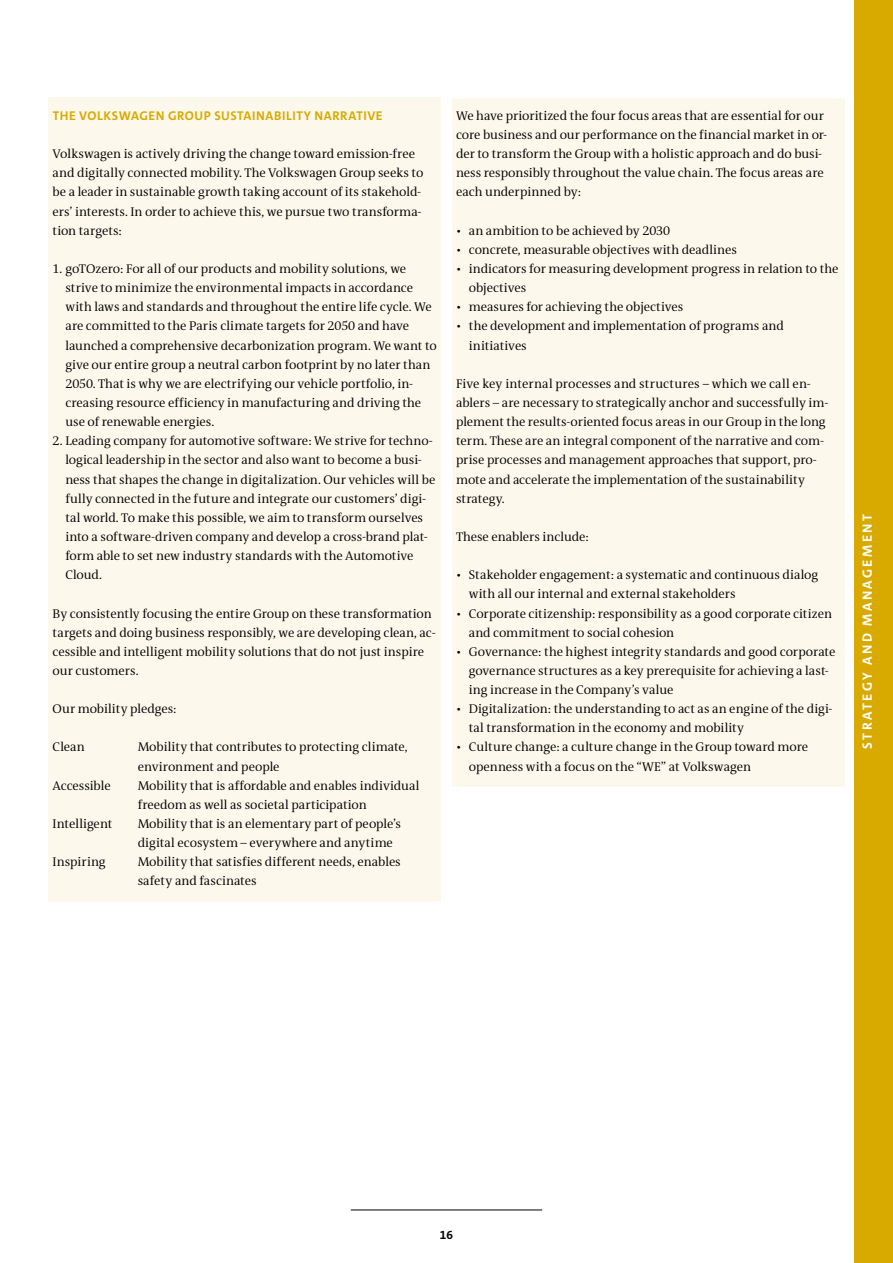
<style>
.page{position:relative;width:893px;height:1263px;background:#fff}
.page>*{position:absolute;margin:0;border:0;box-sizing:border-box;transform-origin:0 0}
.t1{font:700 13.5px "VWAG The Sans";letter-spacing:.175em;color:#fff}
.t2{font:12.75px/19.2px "VWAG The Antiqua";color:#000}
.t3{font:700 12.75px "VWAG The Sans";letter-spacing:.045em;color:#d8aa00}
.t4{font:700 12px "VWAG The Sans";color:#000}
</style>
<div class="page">
<div style="left:48px;top:98px;width:393px;height:38px;background:#fcf8eb"></div>
<div style="left:48px;top:136px;width:393px;height:115px;background:#fcf8eb"></div>
<div style="left:48px;top:251px;width:393px;height:191px;background:#fcf8eb"></div>
<div style="left:48px;top:423px;width:393px;height:172px;background:#fcf8eb"></div>
<div style="left:48px;top:595px;width:393px;height:96px;background:#fcf8eb"></div>
<div style="left:48px;top:691px;width:393px;height:38px;background:#fcf8eb"></div>
<div style="left:48px;top:729px;width:393px;height:58px;background:#fcf8eb"></div>
<div style="left:48px;top:767px;width:393px;height:58px;background:#fcf8eb"></div>
<div style="left:48px;top:806px;width:393px;height:57px;background:#fcf8eb"></div>
<div style="left:48px;top:844px;width:393px;height:57px;background:#fcf8eb"></div>
<div style="left:452px;top:98px;width:393px;height:115px;background:#fcf8eb"></div>
<div style="left:452px;top:213px;width:393px;height:38px;background:#fcf8eb"></div>
<div style="left:452px;top:251px;width:393px;height:57px;background:#fcf8eb"></div>
<div style="left:452px;top:308px;width:393px;height:58px;background:#fcf8eb"></div>
<div style="left:452px;top:366px;width:393px;height:153px;background:#fcf8eb"></div>
<div style="left:452px;top:519px;width:393px;height:38px;background:#fcf8eb"></div>
<div style="left:452px;top:557px;width:393px;height:57px;background:#fcf8eb"></div>
<div style="left:452px;top:595px;width:393px;height:58px;background:#fcf8eb"></div>
<div style="left:452px;top:633px;width:393px;height:77px;background:#fcf8eb"></div>
<div style="left:452px;top:691px;width:393px;height:57px;background:#fcf8eb"></div>
<div style="left:452px;top:729px;width:393px;height:58px;background:#fcf8eb"></div>
<hr style="left:351px;top:1209px;width:191px;height:1px;background:#000">
<div style="left:855px;top:0;width:38px;height:1263px;background:#d8aa00"></div>
<p class="t3" style="left:53px;top:107px;width:332px">THE VOLKSWAGEN GROUP SUSTAINABILITY NARRATIVE</p>
<p class="t2" style="left:53px;top:144px;width:372px">Volkswagen is actively driving the change toward emission-free and digitally connected mobility. The Volkswagen Group seeks to be a leader in sustainable growth taking account of its stakehold&shy;ers’ interests. In order to achieve this, we pursue two transforma&shy;tion targets:</p>
<p class="t2" style="left:65px;top:259px;width:373px;text-indent:-13px">1. goTOzero: For all of our products and mobility solutions, we strive to minimize the environmental impacts in accordance with laws and standards and throughout the entire life cycle. We are committed to the Paris climate targets for 2050 and have launched a comprehensive decarbonization program. We want to give our entire group a neutral carbon footprint by no later than 2050. That is why we are electrifying our vehicle portfolio, in&shy;creasing resource efficiency in manufacturing and driving the use of renewable energies.</p>
<p class="t2" style="left:65px;top:431px;width:371px;text-indent:-13px">2. Leading company for automotive software: We strive for techno&shy;logical leadership in the sector and also want to become a busi&shy;ness that shapes the change in digitalization. Our vehicles will be fully connected in the future and integrate our customers’ digi&shy;tal world. To make this possible, we aim to transform ourselves into a software-driven company and develop a cross-brand plat&shy;form able to set new industry standards with the Automotive Cloud.</p>
<p class="t2" style="left:53px;top:604px;width:385px">By consistently focusing the entire Group on these transformation targets and doing business responsibly, we are developing clean, ac&shy;cessible and intelligent mobility solutions that do not just inspire our customers.</p>
<p class="t2" style="left:53px;top:699px;width:125px">Our mobility pledges:</p>
<p class="t2" style="left:53px;top:738px;width:34px">Clean</p>
<p class="t2" style="left:138px;top:738px;width:272px">Mobility that contributes to protecting climate, environment and people</p>
<p class="t2" style="left:53px;top:776px;width:60px">Accessible</p>
<p class="t2" style="left:138px;top:776px;width:283px">Mobility that is affordable and enables individual freedom as well as societal participation</p>
<p class="t2" style="left:53px;top:814px;width:61px">Intelligent</p>
<p class="t2" style="left:138px;top:814px;width:265px">Mobility that is an elementary part of people’s digital ecosystem – everywhere and anytime</p>
<p class="t2" style="left:53px;top:852px;width:55px">Inspiring</p>
<p class="t2" style="left:138px;top:852px;width:265px">Mobility that satisfies different needs, enables safety and fascinates</p>
<p class="t2" style="left:456px;top:106px;width:373px">We have prioritized the four focus areas that are essential for our core business and our performance on the financial market in or&shy;der to transform the Group with a holistic approach and do busi&shy;ness responsibly throughout the value chain. The focus areas are each underpinned by:</p>
<p class="t2" style="left:456px;top:221px;width:216px">• an ambition to be achieved by 2030</p>
<p class="t2" style="left:456px;top:240px;width:282px">• concrete, measurable objectives with deadlines</p>
<p class="t2" style="left:469px;top:259px;width:371px;text-indent:-13px">• indicators for measuring development progress in relation to the objectives</p>
<p class="t2" style="left:456px;top:297px;width:229px">• measures for achieving the objectives</p>
<p class="t2" style="left:469px;top:317px;width:317px;text-indent:-13px">• the development and implementation of programs and initiatives</p>
<p class="t2" style="left:456px;top:374px;width:374px">Five key internal processes and structures – which we call en&shy;ablers – are necessary to strategically anchor and successfully im&shy;plement the results-oriented focus areas in our Group in the long term. These are an integral component of the narrative and com&shy;prise processes and management approaches that support, pro&shy;mote and accelerate the implementation of the sustainability strategy.</p>
<p class="t2" style="left:456px;top:527px;width:134px">These enablers include:</p>
<p class="t2" style="left:469px;top:565px;width:351px;text-indent:-13px">• Stakeholder engagement: a systematic and continuous dialog with all our internal and external stakeholders</p>
<p class="t2" style="left:469px;top:604px;width:365px;text-indent:-13px">• Corporate citizenship: responsibility as a good corporate citizen and commitment to social cohesion</p>
<p class="t2" style="left:469px;top:642px;width:368px;text-indent:-13px">• Governance: the highest integrity standards and good corporate governance structures as a key prerequisite for achieving a last&shy;ing increase in the Company’s value</p>
<p class="t2" style="left:469px;top:699px;width:365px;text-indent:-13px">• Digitalization: the understanding to act as an engine of the digi&shy;tal transformation in the economy and mobility</p>
<p class="t2" style="left:469px;top:738px;width:341px;text-indent:-13px">• Culture change: a culture change in the Group toward more openness with a focus on the “WE” at Volkswagen</p>
<p class="t1" style="left:858px;top:749px;width:236px;rotate:-90deg">STRATEGY AND MANAGEMENT</p>
<p class="t4" style="left:440px;top:1227px;width:15px">16</p>
</div>
